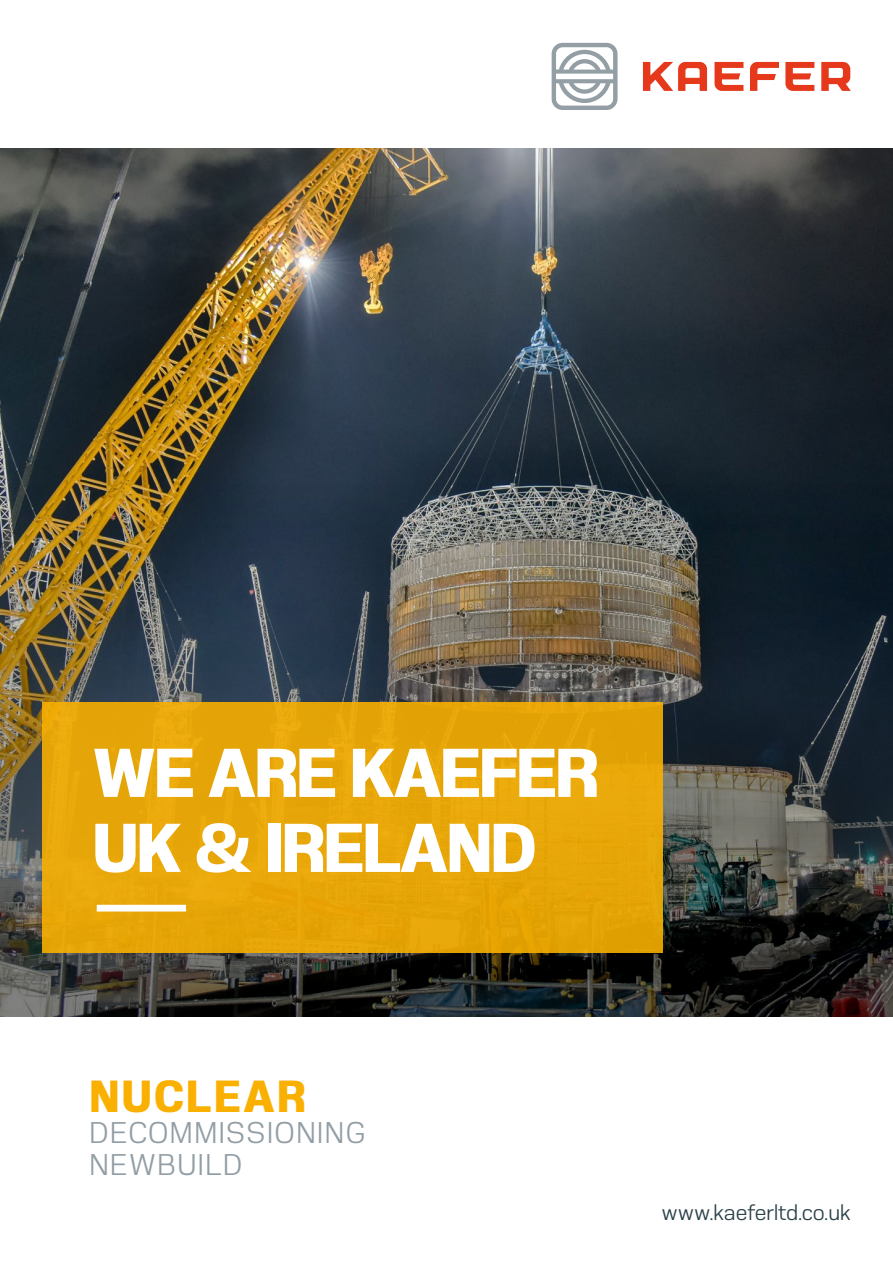
<style>
.page{position:relative;width:893px;height:1263px;background:#fff}
.page>*{position:absolute;margin:0;border:0;box-sizing:border-box;transform-origin:0 0}
.t1{font:700 69px/75px "KAEFER";letter-spacing:-.03em;color:#fff}
.t2{font:700 45px "KAEFER";letter-spacing:.05em;color:#f9b000}
.t3{font:30px/31.5px "KAEFER";letter-spacing:.05em;color:#929ea5}
.t4{font:22.5px "KAEFER";color:#2c414a}
</style>
<div class="page">
<img style="left:0;top:149px;width:893px;height:333px">
<img style="left:0;top:482px;width:893px;height:534px">
<div style="left:43px;top:702px;width:620px;height:250px;background:#e7a508"></div>
<div style="left:97px;top:905px;width:89px;height:6px;background:#fff"></div>
<svg style="left:643px;top:62px;width:64px;height:29px"></svg>
<svg style="left:714px;top:62px;width:29px;height:29px"></svg>
<svg style="left:750px;top:62px;width:29px;height:29px"></svg>
<svg style="left:785px;top:62px;width:29px;height:29px"></svg>
<svg style="left:821px;top:62px;width:30px;height:29px"></svg>
<svg style="left:552px;top:43px;width:65px;height:67px"></svg>
<h1 class="t1" style="left:92px;top:737px;width:508px">WE ARE KAEFER<br>UK &amp; IRELAND</h1>
<h2 class="t2" style="left:90px;top:1071px;width:218px">NUCLEAR</h2>
<p class="t3" style="left:89px;top:1117px;width:277px">DECOMMISSIONING<br>NEWBUILD</p>
<p class="t4" style="left:661px;top:1199px;width:191px">www.kaeferltd.co.uk</p>
</div>
